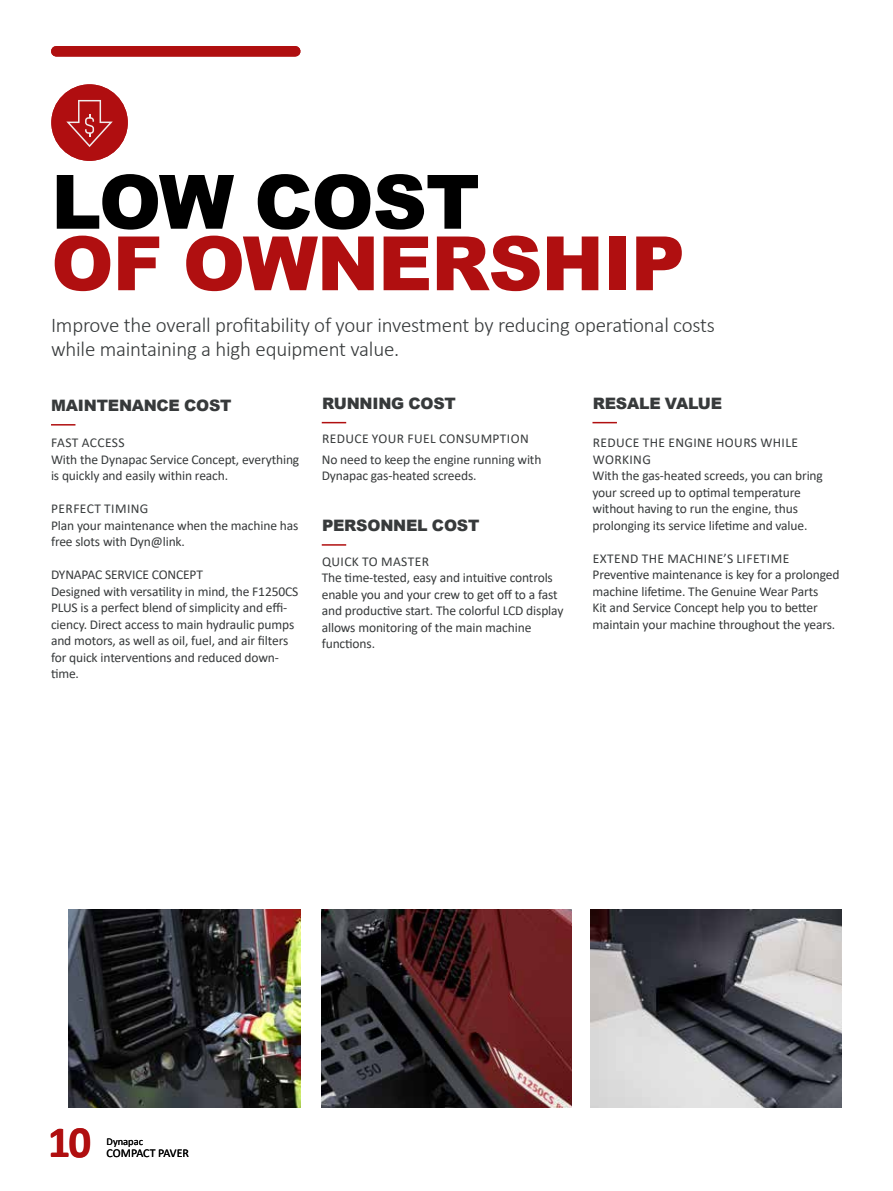
<style>
.page{position:relative;width:893px;height:1191px;background:#fff}
.page>*{position:absolute;margin:0;border:0;box-sizing:border-box;transform-origin:0 0}
.t1{font:900 75px "Arial";letter-spacing:-.015em;color:#b00f10}
.t2{font:900 75px "Arial";letter-spacing:-.015em;color:#000}
.t3{font:700 45px "Calibri";color:#b00f10}
.t4{font:300 21px/24px "Calibri";letter-spacing:-.01em;color:#373a3b}
.t5{font:900 15.75px "Arial";letter-spacing:-.015em;color:#373a3b}
.t6{font:13.5px/16.5px "Calibri";letter-spacing:-.01em;color:#373a3b}
.t7{font:12px "Calibri";letter-spacing:-.005em;color:#000}
.t8{font:10.5px "Calibri";color:#000}
</style>
<div class="page">
<img style="left:69px;top:909px;width:231px;height:198px">
<img style="left:322px;top:909px;width:249px;height:198px">
<img style="left:590px;top:909px;width:251px;height:198px">
<svg style="left:592px;top:422px;width:25px;height:1px"></svg>
<svg style="left:322px;top:422px;width:24px;height:1px"></svg>
<svg style="left:322px;top:544px;width:24px;height:1px"></svg>
<svg style="left:51px;top:424px;width:24px;height:1px"></svg>
<div style="left:56px;top:46px;width:239px;height:11px;background:#b00f10"></div>
<div style="left:51px;top:84px;width:77px;height:77px;background:#b00e10;border-radius:50%"></div>
<svg style="left:66px;top:99px;width:47px;height:48px"></svg>
<h1 class="t2" style="left:51px;top:147px;width:430px">LOW COST</h1>
<h1 class="t1" style="left:51px;top:209px;width:635px">OF OWNERSHIP</h1>
<h3 class="t4" style="left:51px;top:312px;width:665px">Improve the overall profitability of your investment by reducing operational costs while maintaining a high equipment value.</h3>
<p class="t5" style="left:51px;top:394px;width:182px">MAINTENANCE COST</p>
<p class="t6" style="left:51px;top:434px;width:250px">FAST ACCESS<br>With the Dynapac Service Concept, everything is quickly and easily within reach.</p>
<p class="t6" style="left:51px;top:500px;width:249px">PERFECT TIMING<br>Plan your maintenance when the machine has free slots with Dyn@link.</p>
<p class="t6" style="left:51px;top:566px;width:249px">DYNAPAC SERVICE CONCEPT<br>Designed with versatility in mind, the F1250CS PLUS is a perfect blend of simplicity and effi&shy;ciency. Direct access to main hydraulic pumps and motors, as well as oil, fuel, and air filters for quick interventions and reduced down&shy;time.</p>
<p class="t5" style="left:322px;top:392px;width:135px">RUNNING COST</p>
<p class="t6" style="left:322px;top:428px;width:221px;line-height:20.2px">REDUCE YOUR FUEL CONSUMPTION<br>No need to keep the engine running with</p>
<p class="t6" style="left:322px;top:467px;width:156px">Dynapac gas-heated screeds.</p>
<p class="t5" style="left:322px;top:514px;width:159px">PERSONNEL COST</p>
<p class="t6" style="left:322px;top:552px;width:243px">QUICK TO MASTER<br>The time-tested, easy and intuitive controls enable you and your crew to get off to a fast and productive start. The colorful LCD display allows monitoring of the main machine functions.</p>
<p class="t5" style="left:593px;top:392px;width:131px">RESALE VALUE</p>
<p class="t6" style="left:592px;top:434px;width:232px">REDUCE THE ENGINE HOURS WHILE WORKING<br>With the gas-heated screeds, you can bring your screed up to optimal temperature without having to run the engine, thus prolonging its service lifetime and value.</p>
<p class="t6" style="left:592px;top:549px;width:248px">EXTEND THE MACHINE’S LIFETIME Preventive maintenance is key for a prolonged machine lifetime. The Genuine Wear Parts<br>Kit and Service Concept help you to better maintain your machine throughout the years.</p>
<h2 class="t3" style="left:48px;top:1110px;width:45px">10</h2>
<p class="t8" style="left:107px;top:1134px;width:38px">Dynapac</p>
<p class="t7" style="left:107px;top:1144px;width:84px">COMPACT PAVER</p>
</div>
